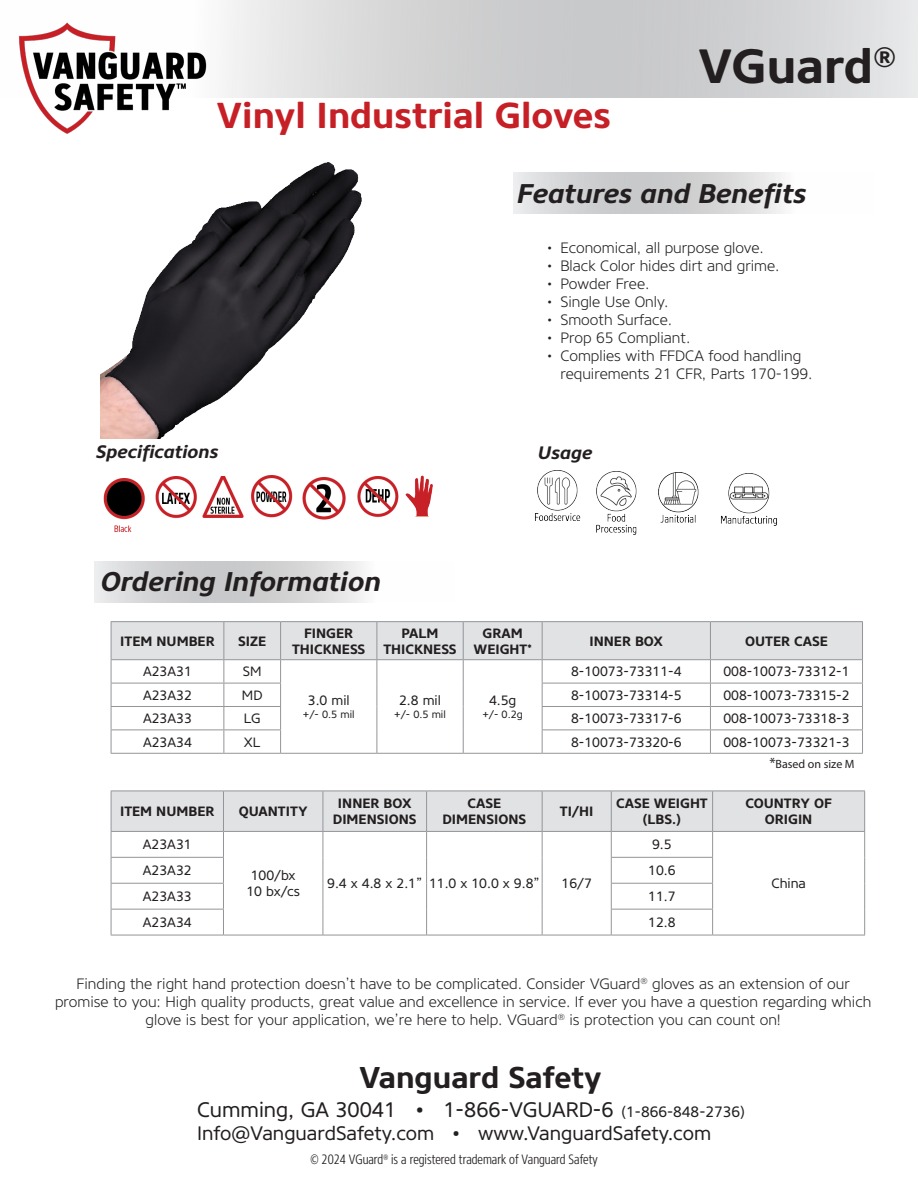
<style>
.page{position:relative;width:918px;height:1188px;background:#fff}
.page>*{position:absolute;margin:0;border:0;box-sizing:border-box;transform-origin:0 0}
.t1{font:700 48px "Core Sans NR65";color:#231f20}
.t2{font:700 36px "Core Sans NR65";color:#c62026}
.t3{font:700 30px "Core Sans NR65";color:#231f20}
.t4{font:italic 700 27px "Core Sans NR65";color:#231f20}
.t5{font:21px "Core Sans NR45";color:#231f20}
.t6{font:19.5px "Core Sans NR45";color:#231f20}
.t7{font:italic 700 18px "Core Sans NR65";color:#231f20}
.t8{font:300 15px/18px "Core Sans NR35";color:#231f20;text-align:center}
.t9{font:13.5px "Core Sans NR45";color:#231f20}
.t10{font:700 13.5px/16.2px "Core Sans NR65";color:#231f20;text-align:center}
.t11{font:300 13.5px "Core Sans NR37 Cn";color:#231f20}
.t12{font:12px "Myriad Pro";color:#231f20}
.t13{font:10.5px "Core Sans NR45";color:#231f20}
.s1{font-size:15px}
</style>
<div class="page">
<svg style="left:514px;top:173px;width:270px;height:41px;background:#d5d6d7"></svg>
<hr style="left:111px;top:621px;width:113px;height:1px;background:#939598">
<hr style="left:224px;top:621px;width:57px;height:1px;background:#939598">
<hr style="left:281px;top:621px;width:96px;height:1px;background:#939598">
<hr style="left:377px;top:621px;width:86px;height:1px;background:#939598">
<hr style="left:463px;top:621px;width:79px;height:1px;background:#939598">
<hr style="left:542px;top:621px;width:168px;height:1px;background:#939598">
<hr style="left:710px;top:621px;width:153px;height:1px;background:#939598">
<svg style="left:111px;top:622px;width:752px;height:131px"></svg>
<hr style="left:111px;top:753px;width:113px;height:1px;background:#939598">
<hr style="left:224px;top:753px;width:57px;height:1px;background:#939598">
<hr style="left:281px;top:753px;width:96px;height:1px;background:#939598">
<hr style="left:377px;top:753px;width:86px;height:1px;background:#939598">
<hr style="left:463px;top:753px;width:79px;height:1px;background:#939598">
<hr style="left:542px;top:753px;width:168px;height:1px;background:#939598">
<hr style="left:710px;top:753px;width:153px;height:1px;background:#939598">
<svg style="left:94px;top:561px;width:270px;height:41px;background:#d5d6d7"></svg>
<svg style="left:111px;top:791px;width:754px;height:144px"></svg>
<hr style="left:111px;top:935px;width:112px;height:1px;background:#939598">
<hr style="left:223px;top:935px;width:100px;height:1px;background:#939598">
<hr style="left:323px;top:935px;width:104px;height:1px;background:#939598">
<hr style="left:427px;top:935px;width:115px;height:1px;background:#939598">
<hr style="left:542px;top:935px;width:69px;height:1px;background:#939598">
<hr style="left:611px;top:935px;width:102px;height:1px;background:#939598">
<hr style="left:713px;top:935px;width:152px;height:1px;background:#939598">
<img style="left:202px;top:476px;width:42px;height:42px">
<img style="left:302px;top:477px;width:44px;height:43px">
<img style="left:357px;top:476px;width:35px;height:42px">
<img style="left:155px;top:477px;width:42px;height:42px">
<img style="left:251px;top:475px;width:42px;height:43px">
<img style="left:103px;top:478px;width:42px;height:54px">
<img style="left:535px;top:471px;width:46px;height:50px">
<img style="left:596px;top:471px;width:103px;height:64px">
<img style="left:721px;top:474px;width:56px;height:52px">
<img style="left:101px;top:162px;width:261px;height:276px">
<img style="left:392px;top:476px;width:41px;height:41px">
<svg style="left:225px;top:0;width:693px;height:98px;background:#d5d5d7"></svg>
<img style="left:18px;top:22px;width:189px;height:112px">
<p class="t2" style="left:217px;top:92px;width:396px">Vinyl Industrial Gloves</p>
<p class="t1" style="left:698px;top:35px;width:200px">VGuard<sup>®</sup></p>
<p class="t4" style="left:517px;top:176px;width:291px">Features and Benefits</p>
<p class="t7" style="left:96px;top:440px;width:124px">Specifications</p>
<p class="t4" style="left:101px;top:564px;width:282px">Ordering Information</p>
<p class="t8" style="left:547px;top:239px;width:218px">• Economical, all purpose glove.</p>
<p class="t8" style="left:547px;top:257px;width:234px">• Black Color hides dirt and grime.</p>
<p class="t8" style="left:547px;top:275px;width:104px">• Powder Free.</p>
<p class="t8" style="left:547px;top:293px;width:123px">• Single Use Only.</p>
<p class="t8" style="left:547px;top:311px;width:127px">• Smooth Surface.</p>
<p class="t8" style="left:547px;top:329px;width:145px">• Prop 65 Compliant.</p>
<p class="t8" style="left:560px;top:347px;width:254px;text-align:left;text-indent:-14px">• Complies with FFDCA food handling requirements 21 CFR, Parts 170-199.</p>
<p class="t7" style="left:538px;top:441px;width:56px">Usage</p>
<p class="t10" style="left:120px;top:633px;width:96px">ITEM NUMBER</p>
<p class="t10" style="left:238px;top:633px;width:30px">SIZE</p>
<p class="t9" style="left:143px;top:663px;width:50px">A23A31</p>
<p class="t9" style="left:243px;top:663px;width:20px">SM</p>
<p class="t10" style="left:304px;top:625px;width:51px">FINGER</p>
<p class="t10" style="left:292px;top:641px;width:75px">THICKNESS</p>
<p class="t10" style="left:383px;top:625px;width:75px">PALM<br>THICKNESS</p>
<p class="t10" style="left:474px;top:625px;width:60px">GRAM<br>WEIGHT<sup>*</sup></p>
<p class="t10" style="left:590px;top:633px;width:75px">INNER BOX</p>
<p class="t10" style="left:745px;top:633px;width:84px">OUTER CASE</p>
<p class="t9" style="left:571px;top:663px;width:112px">8-10073-73311-4</p>
<p class="t9" style="left:723px;top:663px;width:128px">008-10073-73312-1</p>
<p class="t9" style="left:143px;top:686px;width:50px">A23A32</p>
<p class="t9" style="left:242px;top:686px;width:22px">MD</p>
<p class="t9" style="left:571px;top:686px;width:112px">8-10073-73314-5</p>
<p class="t9" style="left:723px;top:686px;width:128px">008-10073-73315-2</p>
<p class="t9" style="left:143px;top:710px;width:50px">A23A33</p>
<p class="t9" style="left:244px;top:710px;width:18px">LG</p>
<p class="t9" style="left:571px;top:710px;width:112px">8-10073-73317-6</p>
<p class="t9" style="left:723px;top:710px;width:128px">008-10073-73318-3</p>
<p class="t9" style="left:143px;top:733px;width:50px">A23A34</p>
<p class="t9" style="left:244px;top:733px;width:18px">XL</p>
<p class="t9" style="left:571px;top:733px;width:112px">8-10073-73320-6</p>
<p class="t9" style="left:723px;top:733px;width:128px">008-10073-73321-3</p>
<p class="t9" style="left:308px;top:692px;width:43px">3.0 mil</p>
<p class="t13" style="left:303px;top:707px;width:53px">+/- 0.5 mil</p>
<p class="t9" style="left:399px;top:692px;width:43px">2.8 mil</p>
<p class="t13" style="left:394px;top:707px;width:53px">+/- 0.5 mil</p>
<p class="t9" style="left:489px;top:692px;width:29px">4.5g</p>
<p class="t13" style="left:482px;top:707px;width:42px">+/- 0.2g</p>
<p class="t10" style="left:120px;top:803px;width:96px">ITEM NUMBER</p>
<p class="t10" style="left:239px;top:803px;width:70px">QUANTITY</p>
<p class="t9" style="left:143px;top:836px;width:50px">A23A31</p>
<p class="t10" style="left:338px;top:795px;width:75px">INNER BOX</p>
<p class="t10" style="left:333px;top:811px;width:85px">DIMENSIONS</p>
<p class="t10" style="left:467px;top:795px;width:35px">CASE</p>
<p class="t10" style="left:442px;top:811px;width:85px">DIMENSIONS</p>
<p class="t12" style="left:769px;top:757px;width:87px"><span class="s1">*</span>Based on size M</p>
<p class="t10" style="left:560px;top:803px;width:35px">TI/HI</p>
<p class="t10" style="left:616px;top:795px;width:93px">CASE WEIGHT (LBS.)</p>
<p class="t10" style="left:745px;top:795px;width:88px">COUNTRY OF</p>
<p class="t10" style="left:765px;top:811px;width:49px">ORIGIN</p>
<p class="t9" style="left:652px;top:836px;width:21px">9.5</p>
<p class="t9" style="left:143px;top:862px;width:50px">A23A32</p>
<p class="t9" style="left:648px;top:862px;width:29px">10.6</p>
<p class="t9" style="left:143px;top:888px;width:50px">A23A33</p>
<p class="t9" style="left:648px;top:888px;width:29px">11.7</p>
<p class="t9" style="left:143px;top:914px;width:50px">A23A34</p>
<p class="t9" style="left:648px;top:914px;width:29px">12.8</p>
<p class="t9" style="left:251px;top:867px;width:46px">100/bx</p>
<p class="t9" style="left:246px;top:883px;width:55px">10 bx/cs</p>
<p class="t9" style="left:327px;top:875px;width:97px">9.4 x 4.8 x 2.1”</p>
<p class="t9" style="left:429px;top:875px;width:112px">11.0 x 10.0 x 9.8”</p>
<p class="t9" style="left:562px;top:875px;width:32px">16/7</p>
<p class="t9" style="left:771px;top:875px;width:36px">China</p>
<p class="t8" style="left:55px;top:975px;width:818px">Finding the right hand protection doesn’t have to be complicated. Consider VGuard<sup>®</sup> gloves as an extension of our promise to you: High quality products, great value and excellence in service. If ever you have a question regarding which glove is best for your application, we’re here to help. VGuard<sup>®</sup> is protection you can count on!</p>
<p class="t3" style="left:359px;top:1058px;width:244px">Vanguard Safety</p>
<p class="t5" style="left:197px;top:1096px;width:550px">Cumming, GA 30041 • 1-866-VGUARD-6 <span class="s1">(1-866-848-2736)</span></p>
<p class="t6" style="left:197px;top:1120px;width:516px">Info@VanguardSafety.com • www.VanguardSafety.com</p>
<p class="t11" style="left:310px;top:1151px;width:289px">© 2024 VGuard<sup>®</sup> is a registered trademark of Vanguard Safety</p>
</div>
